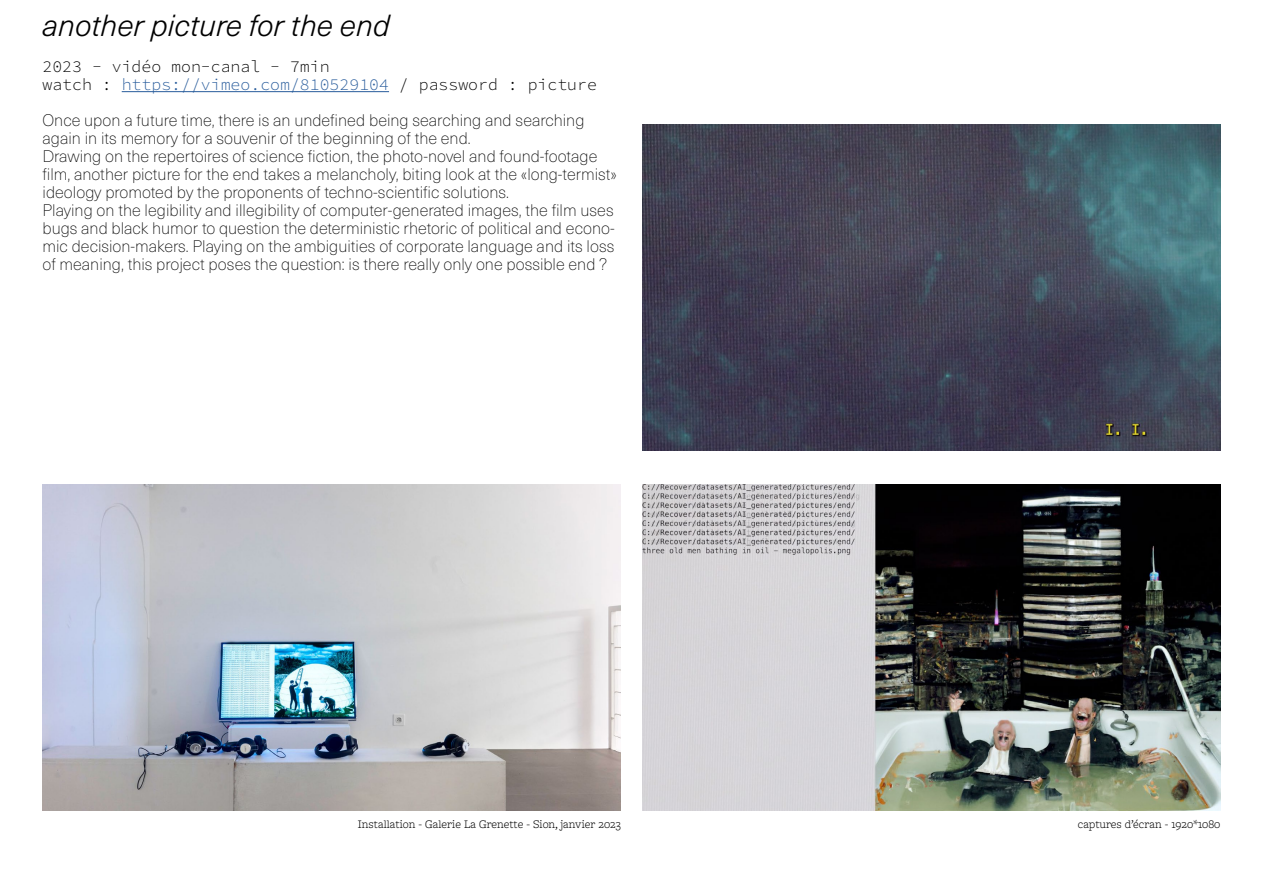
<style>
.page{position:relative;width:1263px;height:893px;background:#fff}
.page>*{position:absolute;margin:0;border:0;box-sizing:border-box;transform-origin:0 0}
.t1{font:italic 300 30px "Neue Haas Unica W1 G";color:#000}
.t2{font:100 16.5px/18px "Neue Haas Unica W1 G";color:#000}
.t3{font:16.5px/18px "Source Code Variable";color:#000}
.t4{font:300 12px "Freight Macro Pro";color:#000}
.s1{color:#275b9b}
</style>
<div class="page">
<img style="left:642px;top:125px;width:578px;height:325px">
<img style="left:642px;top:485px;width:578px;height:325px">
<img style="left:43px;top:485px;width:578px;height:325px">
<hr style="left:122px;top:91px;width:267px;height:1px;background:#275b9b">
<h1 class="t1" style="left:43px;top:4px;width:349px">another picture for the end</h1>
<p class="t3" style="left:43px;top:58px;width:556px">2023 - vidéo mon-canal - 7min<br>watch : <span class="s1">https://vimeo.com/810529104</span> / password : picture</p>
<p class="t2" style="left:43px;top:111px;width:576px">Once upon a future time, there is an undefined being searching and searching again in its memory for a souvenir of the beginning of the end.<br>Drawing on the repertoires of science fiction, the photo-novel and found-footage film, another picture for the end takes a melancholy, biting look at the «long-termist» ideology promoted by the proponents of techno-scientific solutions.<br>Playing on the legibility and illegibility of computer-generated images, the film uses bugs and black humor to question the deterministic rhetoric of political and econo&shy;mic decision-makers. Playing on the ambiguities of corporate language and its loss of meaning, this project poses the question: is there really only one possible end ?</p>
<p class="t4" style="left:358px;top:816px;width:264px">Installation - Galerie La Grenette - Sion, janvier 2023</p>
<p class="t4" style="left:1078px;top:816px;width:144px">captures d’écran - 1920*1080</p>
</div>
